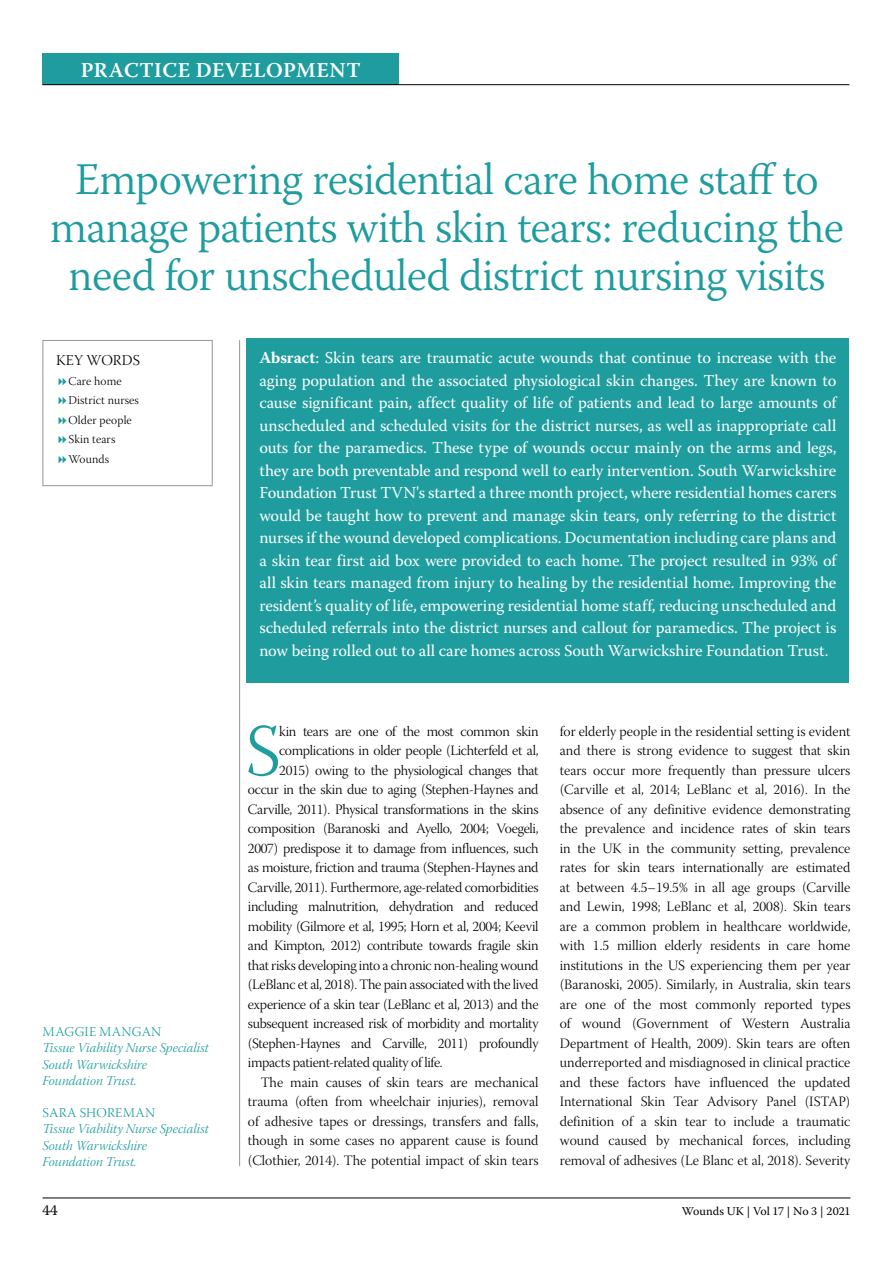
<style>
.page{position:relative;width:893px;height:1263px;background:#fff}
.page>*{position:absolute;margin:0;border:0;box-sizing:border-box;transform-origin:0 0}
.t1{font:73.35px "Warnock Pro Light Subh";color:#1e9c9e}
.t2{font:300 45px/48px "Warnock Pro";letter-spacing:-.02em;color:#1e9c9e;text-align:center}
.t3{font:600 21px "Warnock Pro";letter-spacing:.025em;color:#fff}
.t4{font:16.5px/22.5px "Warnock Pro";letter-spacing:-.01em;color:#fff;text-align:justify}
.t5{font:15px "Warnock Pro Light Subh";letter-spacing:.01em;color:#000}
.t6{font:15px "Warnock Pro";color:#000}
.t7{font:14.25px/19.5px "Warnock Pro Light Subh";letter-spacing:-.02em;color:#000;text-align:justify}
.t8{font:14.25px "Warnock Pro Light Subh";color:#000}
.t9{font:13.5px/16.2px "Warnock Pro Light It Subh";color:#1e9c9e}
.t10{font:13.5px "Warnock Pro Light Subh";letter-spacing:.01em;color:#1e9c9e}
.t11{font:12px/19.5px "Warnock Pro Light Subh";letter-spacing:.01em;color:#000}
.t12{font:12px "Warnock Pro";letter-spacing:-.005em;color:#000}
.s1{font-weight:700}
</style>
<div class="page">
<hr style="left:43px;top:1197px;width:807px;height:1px;background:#000">
<div style="left:43px;top:53px;width:356px;height:32px;background:#1e9c9e"></div>
<hr style="left:43px;top:84px;width:806px;height:1px;background:#000">
<hr style="left:239px;top:340px;width:1px;height:826px;background:#939598">
<div style="left:247px;top:338px;width:602px;height:345px;background:#1e9c9e"></div>
<div style="left:43px;top:340px;width:170px;height:146px;border:1px solid #939598"></div>
<h3 class="t3" style="left:81px;top:57px;width:282px">PRACTICE DEVELOPMENT</h3>
<h2 class="t2" style="left:50px;top:155px;width:795px">Empowering residential care home staff to manage patients with skin tears: reducing the need for unscheduled district nursing visits</h2>
<p class="t5" style="left:56px;top:352px;width:85px">KEY WORDS</p>
<p class="t11" style="left:69px;top:372px;width:72px">Care home<br>District nurses<br>Older people<br>Skin tears<br>Wounds</p>
<p class="t10" style="left:43px;top:1024px;width:120px">MAGGIE MANGAN</p>
<p class="t9" style="left:43px;top:1041px;width:168px">Tissue Viability Nurse Specialist<br>South Warwickshire<br>Foundation Trust.</p>
<p class="t10" style="left:43px;top:1105px;width:114px">SARA SHOREMAN</p>
<p class="t9" style="left:43px;top:1122px;width:168px">Tissue Viability Nurse Specialist<br>South Warwickshire<br>Foundation Trust.</p>
<p class="t4" style="left:259px;top:346px;width:579px"><span class="s1">Absract</span>: Skin tears are traumatic acute wounds that continue to increase with the aging population and the associated physiological skin changes. They are known to cause significant pain, affect quality of life of patients and lead to large amounts of unscheduled and scheduled visits for the district nurses, as well as inappropriate call outs for the paramedics. These type of wounds occur mainly on the arms and legs, they are both preventable and respond well to early intervention. South Warwickshire Foundation Trust TVN's started a three month project, where residential homes carers would be taught how to prevent and manage skin tears, only referring to the district nurses if the wound developed complications. Documentation including care plans and a skin tear first aid box were provided to each home. The project resulted in 93% of all skin tears managed from injury to healing by the residential home. Improving the resident’s quality of life, empowering residential home staff, reducing unscheduled and scheduled referrals into the district nurses and callout for paramedics. The project is now being rolled out to all care homes across South Warwickshire Foundation Trust.</p>
<h1 class="t1" style="left:245px;top:711px;width:37px">S</h1>
<p class="t7" style="left:279px;top:723px;width:261px">kin tears are one of the most common skin</p>
<p class="t7" style="left:279px;top:743px;width:261px">complications in older people (Lichterfeld et al,</p>
<p class="t7" style="left:279px;top:762px;width:261px">2015) owing to the physiological changes that</p>
<p class="t7" style="left:248px;top:781px;width:292px">occur in the skin due to aging (Stephen-Haynes and</p>
<p class="t7" style="left:248px;top:801px;width:292px">Carville, 2011). Physical transformations in the skins</p>
<p class="t7" style="left:248px;top:820px;width:292px">composition (Baranoski and Ayello, 2004; Voegeli,</p>
<p class="t7" style="left:248px;top:840px;width:292px">2007) predispose it to damage from influences, such</p>
<p class="t7" style="left:248px;top:859px;width:292px">as moisture, friction and trauma (Stephen-Haynes and</p>
<p class="t7" style="left:248px;top:879px;width:292px">Carville, 2011). Furthermore, age-related comorbidities</p>
<p class="t7" style="left:248px;top:898px;width:292px">including malnutrition, dehydration and reduced</p>
<p class="t7" style="left:248px;top:918px;width:292px">mobility (Gilmore et al, 1995; Horn et al, 2004; Keevil</p>
<p class="t7" style="left:248px;top:937px;width:292px">and Kimpton, 2012) contribute towards fragile skin</p>
<p class="t7" style="left:248px;top:957px;width:292px">that risks developing into a chronic non-healing wound</p>
<p class="t7" style="left:248px;top:976px;width:292px">(LeBlanc et al, 2018). The pain associated with the lived</p>
<p class="t7" style="left:248px;top:996px;width:292px">experience of a skin tear (LeBlanc et al, 2013) and the</p>
<p class="t7" style="left:248px;top:1015px;width:292px">subsequent increased risk of morbidity and mortality</p>
<p class="t7" style="left:248px;top:1035px;width:292px">(Stephen-Haynes and Carville, 2011) profoundly</p>
<p class="t7" style="left:248px;top:1054px;width:196px">impacts patient-related quality of life.</p>
<p class="t8" style="left:261px;top:1074px;width:279px">The main causes of skin tears are mechanical</p>
<p class="t8" style="left:248px;top:1094px;width:292px">trauma (often from wheelchair injuries), removal</p>
<p class="t8" style="left:248px;top:1113px;width:292px">of adhesive tapes or dressings, transfers and falls,</p>
<p class="t8" style="left:248px;top:1133px;width:292px">though in some cases no apparent cause is found</p>
<p class="t8" style="left:248px;top:1152px;width:292px">(Clothier, 2014). The potential impact of skin tears</p>
<p class="t7" style="left:560px;top:723px;width:292px">for elderly people in the residential setting is evident and there is strong evidence to suggest that skin tears occur more frequently than pressure ulcers (Carville et al, 2014; LeBlanc et al, 2016). In the absence of any definitive evidence demonstrating the prevalence and incidence rates of skin tears in the UK in the community setting, prevalence rates for skin tears internationally are estimated at between 4.5–19.5% in all age groups (Carville and Lewin, 1998; LeBlanc et al, 2008). Skin tears are a common problem in healthcare worldwide, with 1.5 million elderly residents in care home institutions in the US experiencing them per year (Baranoski, 2005). Similarly, in Australia, skin tears are one of the most commonly reported types of wound (Government of Western Australia Department of Health, 2009). Skin tears are often underreported and misdiagnosed in clinical practice and these factors have influenced the updated International Skin Tear Advisory Panel (ISTAP) definition of a skin tear to include a traumatic wound caused by mechanical forces, including removal of adhesives (Le Blanc et al, 2018). Severity</p>
<p class="t6" style="left:43px;top:1201px;width:17px">44</p>
<p class="t12" style="left:682px;top:1204px;width:170px">Wounds UK | Vol 17 | No 3 | 2021</p>
</div>
